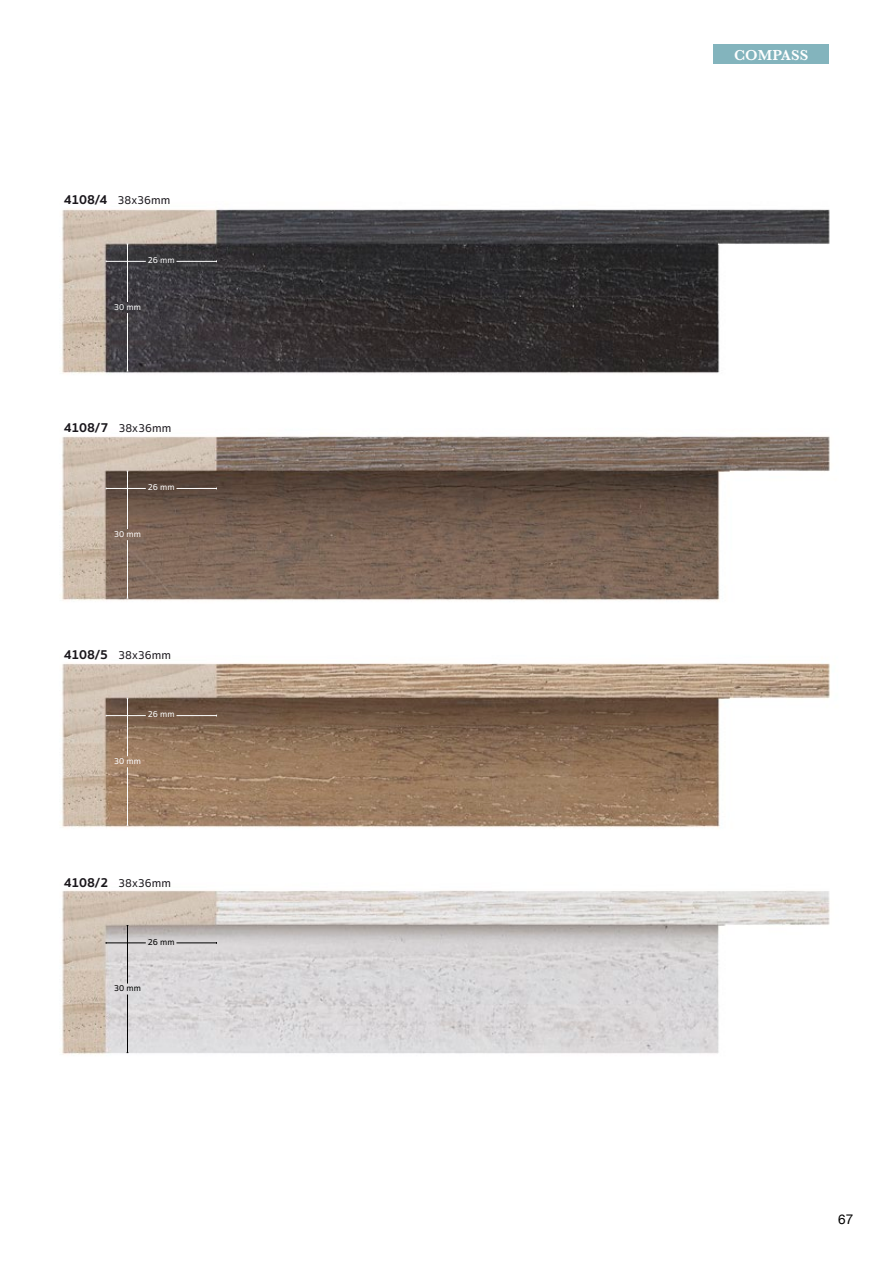
<style>
.page{position:relative;width:893px;height:1263px;background:#fff}
.page>*{position:absolute;margin:0;border:0;box-sizing:border-box;transform-origin:0 0}
.t1{font:600 15px "Baskerville";color:#fff}
.t2{font:13.5px "Helvetica Neue";color:#000}
.t3{font:500 12px "Sukhumvit Set";letter-spacing:.005em;color:#1a171c}
.t4{font:500 9px "Sukhumvit Set";color:#fff}
.t5{font:500 9px "Sukhumvit Set";color:#000}
.s1{font-weight:700;font-size:13.5px}
</style>
<div class="page">
<div style="left:713px;top:45px;width:116px;height:19px;background:#83b4bd"></div>
<img style="left:62px;top:209px;width:768px;height:165px">
<img style="left:62px;top:436px;width:768px;height:165px">
<img style="left:62px;top:663px;width:768px;height:165px">
<img style="left:62px;top:890px;width:768px;height:165px">
<hr style="left:106px;top:261px;width:40px;height:1px;background:#fff">
<hr style="left:176px;top:261px;width:40px;height:1px;background:#fff">
<hr style="left:127px;top:313px;width:1px;height:58px;background:#fff">
<hr style="left:127px;top:244px;width:1px;height:58px;background:#fff">
<hr style="left:106px;top:488px;width:40px;height:1px;background:#fff">
<hr style="left:176px;top:488px;width:40px;height:1px;background:#fff">
<hr style="left:127px;top:540px;width:1px;height:58px;background:#fff">
<hr style="left:127px;top:471px;width:1px;height:58px;background:#fff">
<hr style="left:106px;top:715px;width:40px;height:1px;background:#fff">
<hr style="left:176px;top:715px;width:40px;height:1px;background:#fff">
<hr style="left:127px;top:767px;width:1px;height:58px;background:#fff">
<hr style="left:127px;top:698px;width:1px;height:58px;background:#fff">
<hr style="left:106px;top:943px;width:40px;height:1px;background:#000">
<hr style="left:176px;top:943px;width:40px;height:1px;background:#000">
<hr style="left:127px;top:994px;width:1px;height:58px;background:#000">
<hr style="left:127px;top:925px;width:1px;height:58px;background:#000">
<p class="t3" style="left:64px;top:192px;width:108px"><span class="s1">4108/4</span> 38x36mm</p>
<p class="t4" style="left:148px;top:254px;width:28px">26 mm</p>
<p class="t4" style="left:114px;top:301px;width:28px">30 mm</p>
<p class="t3" style="left:64px;top:419px;width:109px"><span class="s1">4108/7</span> 38x36mm</p>
<p class="t4" style="left:148px;top:481px;width:28px">26 mm</p>
<p class="t4" style="left:114px;top:528px;width:28px">30 mm</p>
<p class="t3" style="left:64px;top:646px;width:109px"><span class="s1">4108/5</span> 38x36mm</p>
<p class="t4" style="left:148px;top:708px;width:28px">26 mm</p>
<p class="t4" style="left:114px;top:755px;width:28px">30 mm</p>
<p class="t3" style="left:64px;top:875px;width:109px"><span class="s1">4108/2</span> 38x36mm</p>
<p class="t5" style="left:148px;top:935px;width:28px">26 mm</p>
<p class="t5" style="left:114px;top:982px;width:28px">30 mm</p>
<p class="t1" style="left:734px;top:44px;width:76px">COMPASS</p>
<p class="t2" style="left:838px;top:1209px;width:17px">67</p>
</div>
